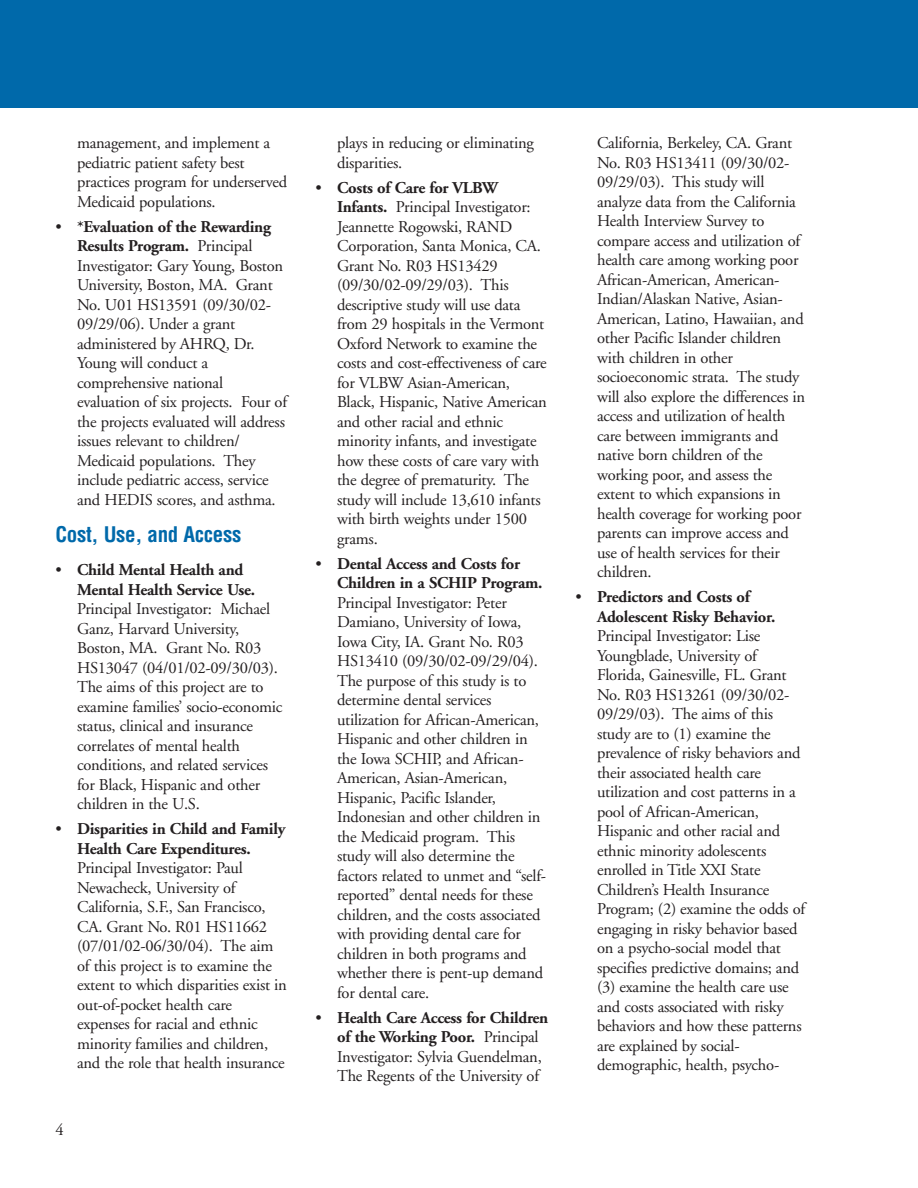
<style>
.page{position:relative;width:918px;height:1188px;background:#fff}
.page>*{position:absolute;margin:0;border:0;box-sizing:border-box;transform-origin:0 0}
.t1{font:700 condensed 21px "Helvetica";letter-spacing:-.015em;color:#0069aa}
.t2{font:16.5px/19.5px "Adobe Garamond";letter-spacing:-.015em;color:#231f20}
.t3{font:700 16.5px/19.5px "Adobe Garamond";letter-spacing:-.015em;color:#231f20}
.s1{font-weight:700}
.s2{font-weight:400}
</style>
<div class="page">
<div style="left:0;top:0;width:918px;height:108px;background:#0069aa"></div>
<p class="t2" style="left:77px;top:135px;width:212px">management, and implement a pediatric patient safety best practices program for underserved<br>Medicaid populations.</p>
<p class="t2" style="left:77px;top:218px;width:212px;text-indent:-22px">• <span class="s1">*Evaluation of the Rewarding<br>Results Program.</span> Principal<br>Investigator: Gary Young, Boston<br>University, Boston, MA. Grant<br>No. U01 HS13591 (09/30/02-<br>09/29/06). Under a grant administered by AHRQ, Dr.<br>Young will conduct a comprehensive national evaluation of six projects. Four of the projects evaluated will address issues relevant to children/<br>Medicaid populations. They include pediatric access, service and HEDIS scores, and asthma.</p>
<p class="t1" style="left:56px;top:527px;width:187px">Cost, Use, and Access</p>
<p class="t3" style="left:77px;top:562px;width:180px;text-indent:-22px"><span class="s2">•</span> Child Mental Health and<br>Mental Health Service Use.</p>
<p class="t2" style="left:77px;top:601px;width:207px">Principal Investigator: Michael<br>Ganz, Harvard University,<br>Boston, MA. Grant No. R03<br>HS13047 (04/01/02-09/30/03).<br>The aims of this project are to examine families’ socio-economic status, clinical and insurance correlates of mental health conditions, and related services for Black, Hispanic and other children in the U.S.</p>
<p class="t3" style="left:77px;top:821px;width:210px;text-indent:-22px"><span class="s2">•</span> Disparities in Child and Family<br>Health Care Expenditures.</p>
<p class="t2" style="left:77px;top:860px;width:211px">Principal Investigator: Paul<br>Newacheck, University of<br>California, S.F., San Francisco,<br>CA. Grant No. R01 HS11662 (07/01/02-06/30/04). The aim of this project is to examine the extent to which disparities exist in out-of-pocket health care expenses for racial and ethnic minority families and children, and the role that health insurance</p>
<p class="t2" style="left:56px;top:1122px;width:10px">4</p>
<p class="t2" style="left:337px;top:135px;width:198px">plays in reducing or eliminating disparities.</p>
<p class="t2" style="left:337px;top:179px;width:211px;text-indent:-22px">• <span class="s1">Costs of Care for VLBW<br>Infants.</span> Principal Investigator:<br>Jeannette Rogowski, RAND<br>Corporation, Santa Monica, CA.<br>Grant No. R03 HS13429 (09/30/02-09/29/03). This descriptive study will use data from 29 hospitals in the Vermont<br>Oxford Network to examine the costs and cost-effectiveness of care for VLBW Asian-American,<br>Black, Hispanic, Native American and other racial and ethnic minority infants, and investigate how these costs of care vary with the degree of prematurity. The study will include 13,610 infants with birth weights under 1500 grams.</p>
<p class="t3" style="left:337px;top:555px;width:207px;text-indent:-22px"><span class="s2">•</span> Dental Access and Costs for<br>Children in a SCHIP Program.</p>
<p class="t2" style="left:337px;top:594px;width:211px">Principal Investigator: Peter<br>Damiano, University of Iowa,<br>Iowa City, IA. Grant No. R03<br>HS13410 (09/30/02-09/29/04).<br>The purpose of this study is to determine dental services utilization for African-American,<br>Hispanic and other children in the Iowa SCHIP, and African-<br>American, Asian-American,<br>Hispanic, Pacific Islander,<br>Indonesian and other children in the Medicaid program. This study will also determine the factors related to unmet and “self&shy;reported” dental needs for these children, and the costs associated with providing dental care for children in both programs and whether there is pent-up demand for dental care.</p>
<p class="t2" style="left:337px;top:1009px;width:213px;text-indent:-22px">• <span class="s1">Health Care Access for Children of the Working Poor.</span> Principal<br>Investigator: Sylvia Guendelman,<br>The Regents of the University of</p>
<p class="t2" style="left:597px;top:135px;width:210px">California, Berkeley, CA. Grant<br>No. R03 HS13411 (09/30/02-<br>09/29/03). This study will analyze data from the California<br>Health Interview Survey to compare access and utilization of health care among working poor<br>African-American, American-<br>Indian/Alaskan Native, Asian-<br>American, Latino, Hawaiian, and other Pacific Islander children with children in other socioeconomic strata. The study will also explore the differences in access and utilization of health care between immigrants and native born children of the working poor, and assess the extent to which expansions in health coverage for working poor parents can improve access and use of health services for their children.</p>
<p class="t3" style="left:597px;top:589px;width:180px;text-indent:-22px"><span class="s2">•</span> Predictors and Costs of<br>Adolescent Risky Behavior.</p>
<p class="t2" style="left:597px;top:628px;width:210px">Principal Investigator: Lise<br>Youngblade, University of<br>Florida, Gainesville, FL. Grant<br>No. R03 HS13261 (09/30/02-<br>09/29/03). The aims of this study are to (1) examine the prevalence of risky behaviors and their associated health care utilization and cost patterns in a pool of African-American,<br>Hispanic and other racial and ethnic minority adolescents enrolled in Title XXI State<br>Children’s Health Insurance<br>Program; (2) examine the odds of engaging in risky behavior based on a psycho-social model that specifies predictive domains; and (3) examine the health care use and costs associated with risky behaviors and how these patterns are explained by social&shy;demographic, health, psycho-</p>
</div>
